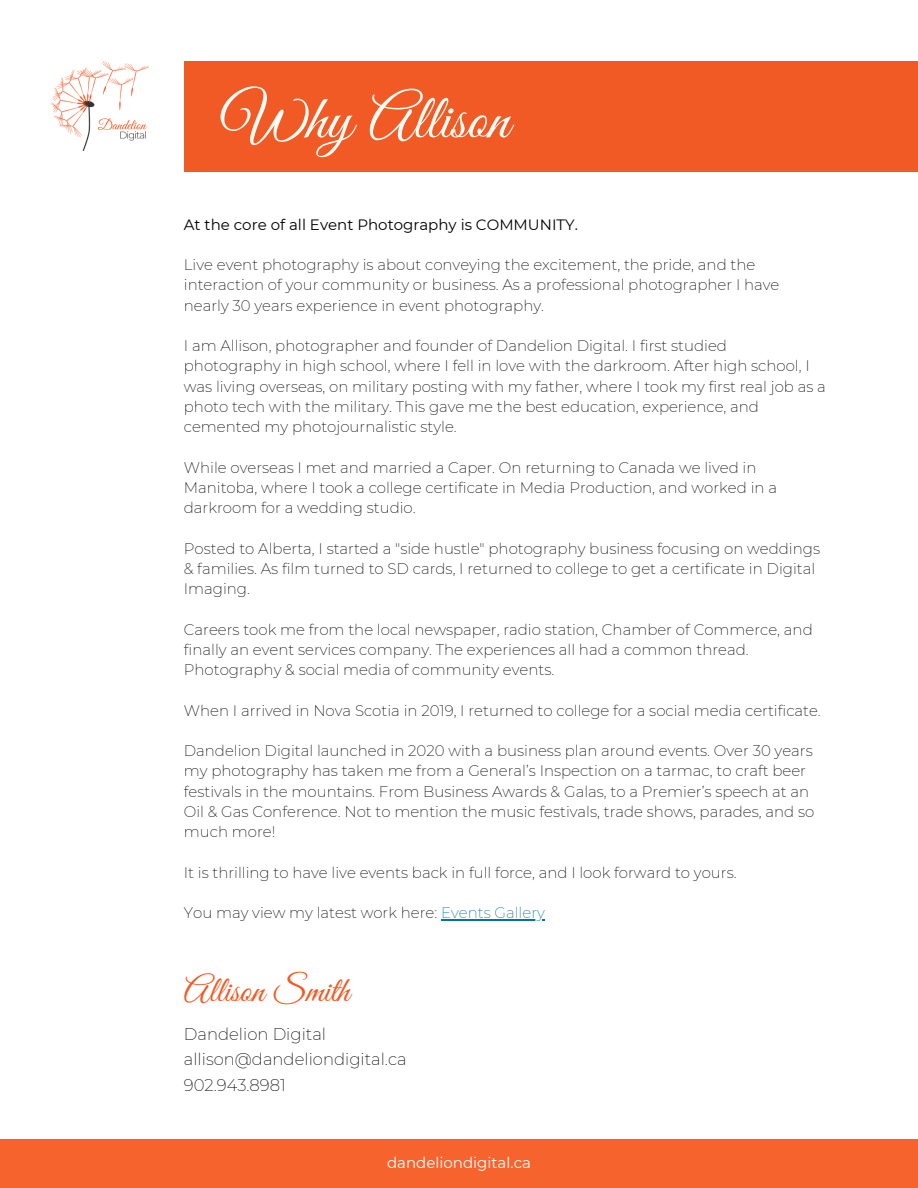
<style>
.page{position:relative;width:918px;height:1188px;background:#fff}
.page>*{position:absolute;margin:0;border:0;box-sizing:border-box;transform-origin:0 0}
.t1{font:63px "Great Vibes";color:#fffcf5}
.t2{font:36px "Great Vibes";color:#f15a24}
.t3{font:200 16.5px "Montserrat";color:#000}
.t4{font:200 15px/20.2px "Montserrat";color:#000}
.t5{font:15px "Montserrat";color:#000}
.t6{font:15px "Montserrat";color:#fff}
.s1{color:#0372ab}
</style>
<div class="page">
<div style="left:0;top:1140px;width:918px;height:48px;background:#f7632d"></div>
<div style="left:184px;top:62px;width:734px;height:110px;background:#f15a24"></div>
<img style="left:51px;top:62px;width:98px;height:89px">
<hr style="left:441px;top:919px;width:104px;height:1px;background:#0372ab">
<p class="t1" style="left:222px;top:84px;width:289px">Why Allison</p>
<p class="t5" style="left:184px;top:215px;width:395px">At the core of all Event Photography is COMMUNITY.</p>
<p class="t4" style="left:184px;top:255px;width:597px">Live event photography is about conveying the excitement, the pride, and the interaction of your community or business. As a professional photographer I have nearly 30 years experience in event photography.</p>
<p class="t4" style="left:184px;top:336px;width:644px">I am Allison, photographer and founder of Dandelion Digital. I first studied photography in high school, where I fell in love with the darkroom. After high school, I was living overseas, on military posting with my father, where I took my first real job as a photo tech with the military. This gave me the best education, experience, and cemented my photojournalistic style.</p>
<p class="t4" style="left:184px;top:457px;width:595px">While overseas I met and married a Caper. On returning to Canada we lived in<br>Manitoba, where I took a college certificate in Media Production, and worked in a darkroom for a wedding studio.</p>
<p class="t4" style="left:184px;top:538px;width:638px">Posted to Alberta, I started a "side hustle" photography business focusing on weddings &amp; families. As film turned to SD cards, I returned to college to get a certificate in Digital<br>Imaging.</p>
<h2 class="t4" style="left:184px;top:619px;width:630px">Careers took me from the local newspaper, radio station, Chamber of Commerce, and finally an event services company. The experiences all had a common thread.<br>Photography &amp; social media of community events.</h2>
<p class="t4" style="left:184px;top:700px;width:638px">When I arrived in Nova Scotia in 2019, I returned to college for a social media certificate.</p>
<p class="t4" style="left:184px;top:741px;width:632px">Dandelion Digital launched in 2020 with a business plan around events. Over 30 years my photography has taken me from a General’s Inspection on a tarmac, to craft beer festivals in the mountains. From Business Awards &amp; Galas, to a Premier’s speech at an Oil &amp; Gas Conference. Not to mention the music festivals, trade shows, parades, and so much more!</p>
<p class="t4" style="left:184px;top:862px;width:554px">It is thrilling to have live events back in full force, and I look forward to yours.</p>
<p class="t4" style="left:184px;top:903px;width:363px">You may view my latest work here: <span class="s1">Events Gallery</span></p>
<p class="t2" style="left:184px;top:970px;width:167px">Allison Smith</p>
<p class="t3" style="left:184px;top:1024px;width:144px">Dandelion Digital</p>
<p class="t3" style="left:184px;top:1049px;width:224px">allison@dandeliondigital.ca</p>
<p class="t3" style="left:184px;top:1075px;width:103px">902.943.8981</p>
<p class="t6" style="left:387px;top:1153px;width:145px">dandeliondigital.ca</p>
</div>
